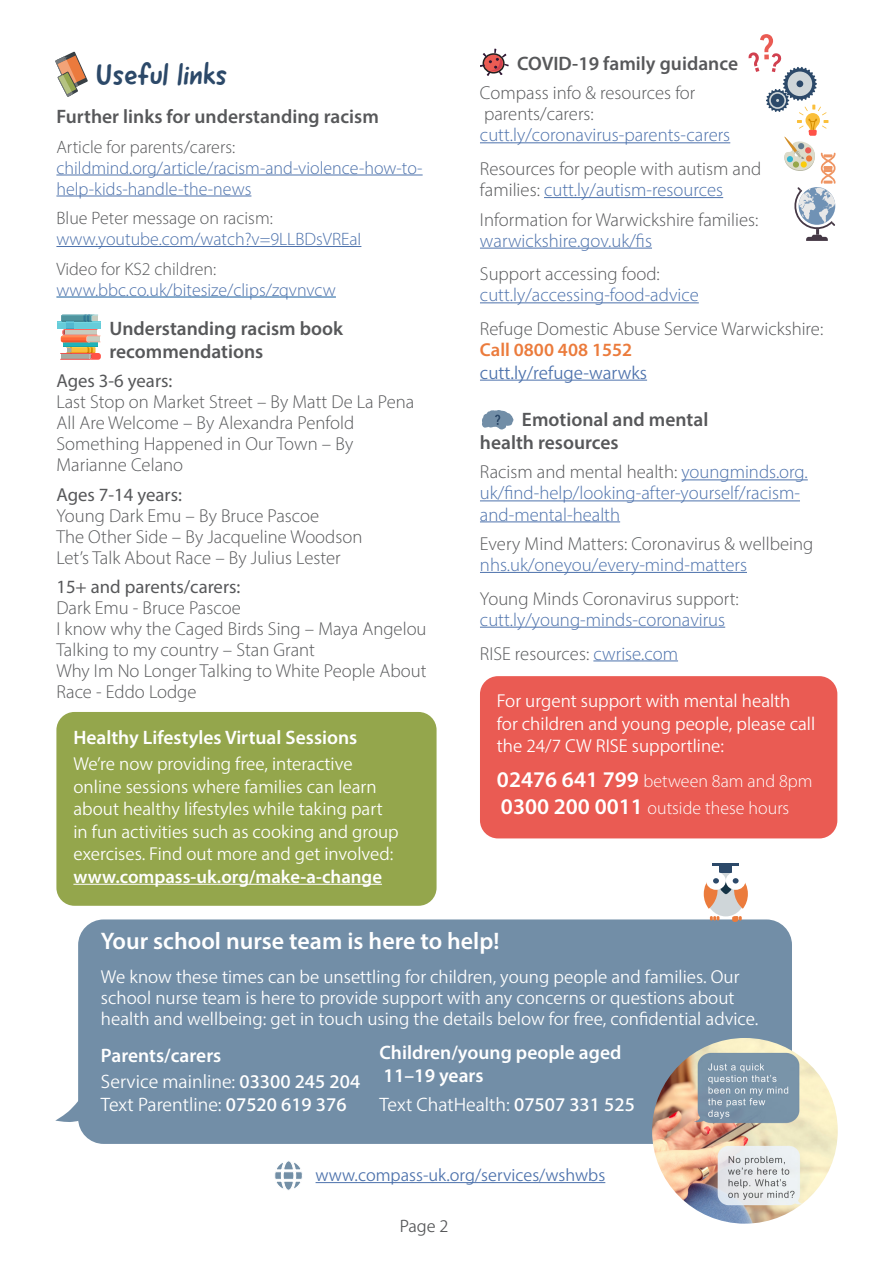
<style>
.page{position:relative;width:893px;height:1263px;background:#fff}
.page>*{position:absolute;margin:0;border:0;box-sizing:border-box;transform-origin:0 0}
.subheading{font:30px "Good Dog New";color:#2c4969}
.subheading-2{font:24px "Myriad Variable Concept";letter-spacing:.19em;color:#fff}
.white{font:19.5px/22.5px "Myriad Variable Concept";letter-spacing:.165em;color:#fff}
.subsub{font:19.5px/22.5px "Myriad Variable Concept";letter-spacing:.185em;color:#57585a}
.subheading-3{font:19.5px/22.5px "Myriad Variable Concept";letter-spacing:.18em;color:#fff}
.copy{font:19.5px/22.5px "Myriad Variable Concept";letter-spacing:.19em;color:#57585a}
.white-2{font:18.75px/21px "Myriad Variable Concept";letter-spacing:.16em;color:#fff}
.links{font:18.75px/21px "Myriad Variable Concept";letter-spacing:.155em;color:#57585a}
.white-3{font:18.75px/22.5px "Myriad Variable Concept";letter-spacing:.14em;color:#fff}
.link_des{font:18.75px/21px "Myriad Variable Concept";letter-spacing:.155em;color:#57585a}
.link_des-2{font:18.75px/21px "Myriad Variable Concept";letter-spacing:.155em;color:#4d72ac}
.links-2{font:18.75px "Myriad Variable Concept";letter-spacing:.125em;color:#57585a}
.link_des-3{font:18.75px/21px "Myriad Variable Concept";letter-spacing:.125em;color:#57585a}
.copy-2{font:18.75px "Myriad Variable Concept";letter-spacing:.145em;color:#4d72ac}
.link_des-4{font:18.75px "Myriad Variable Concept";letter-spacing:.135em;color:#57585a}
.link_des-5{font:18.75px "Myriad Variable Concept";letter-spacing:.105em;color:#57585a}
.link_des-6{font:18.75px "Myriad Variable Concept";letter-spacing:.135em;color:#4d72ac}
.white-4{font:18.75px "Myriad Variable Concept";letter-spacing:.2em;color:#fff}
.links-3{font:18.75px "Myriad Variable Concept";letter-spacing:.15em;color:#4d72ac}
.links-4{font:18.75px "Myriad Variable Concept";letter-spacing:.135em;color:#57585a}
.links-5{font:18.75px "Myriad Variable Concept";letter-spacing:.175em;color:#57585a}
.subsub-2{font:18px/21px "Myriad Variable Concept";letter-spacing:.155em;color:#4d72ac}
.subsub-3{font:18px "Myriad Variable Concept";letter-spacing:.125em;color:#57585a}
.white-5{font:18px "Myriad Variable Concept";letter-spacing:.155em;color:#fff}
.subsub-4{font:18px "Myriad Variable Concept";letter-spacing:.135em;color:#4d72ac}
.white-6{font:18px "Myriad Variable Concept";letter-spacing:.165em;color:#4d72ac}
.copy-3{font:18px "Myriad Variable Concept";color:#57585a}
.s1{color:#4d72ac}
.s2{color:#eb7b3c}
.s3{color:#57585a}
.s4{font-size:22.5px}
</style>
<div class="page">
<img style="left:55px;top:34px;width:783px;height:1190px">
<hr style="left:316px;top:1182px;width:289px;height:1px;background:#4d72ac">
<svg style="left:274px;top:1160px;width:29px;height:31px"></svg>
<p class="subheading" style="left:96px;top:55px;width:133px">Useful links</p>
<p class="subsub" style="left:56px;top:105px;width:319px">Further links for understanding racism</p>
<p class="subsub-3" style="left:56px;top:136px;width:180px">Article for parents/carers:</p>
<p class="subsub-2" style="left:56px;top:157px;width:368px">childmind.org/article/racism-and-violence-how-to&shy;help-kids-handle-the-news</p>
<p class="subsub-3" style="left:56px;top:208px;width:218px">Blue Peter message on racism:</p>
<p class="subsub-4" style="left:56px;top:229px;width:306px">www.youtube.com/watch?v=9LLBDsVREaI</p>
<p class="subsub-3" style="left:56px;top:258px;width:161px">Video for KS2 children:</p>
<p class="subsub-2" style="left:56px;top:279px;width:278px">www.bbc.co.uk/bitesize/clips/zqvnvcw</p>
<p class="subsub" style="left:109px;top:317px;width:231px">Understanding racism book recommendations</p>
<p class="links-5" style="left:56px;top:370px;width:117px">Ages 3-6 years:</p>
<p class="links-2" style="left:56px;top:391px;width:357px">Last Stop on Market Street – By Matt De La Pena</p>
<p class="links" style="left:56px;top:412px;width:296px">All Are Welcome – By Alexandra Penfold</p>
<p class="links" style="left:56px;top:433px;width:296px">Something Happened in Our Town – By<br>Marianne Celano</p>
<p class="links" style="left:56px;top:484px;width:126px">Ages 7-14 years:</p>
<p class="links" style="left:56px;top:505px;width:261px">Young Dark Emu – By Bruce Pascoe</p>
<p class="links" style="left:56px;top:526px;width:304px">The Other Side – By Jacqueline Woodson</p>
<p class="links" style="left:56px;top:547px;width:284px">Let’s Talk About Race – By Julius Lester</p>
<p class="links" style="left:56px;top:576px;width:185px">15+ and parents/carers:</p>
<p class="links-4" style="left:56px;top:597px;width:183px">Dark Emu - Bruce Pascoe</p>
<p class="links" style="left:56px;top:618px;width:369px">I know why the Caged Birds Sing – Maya Angelou</p>
<p class="links-2" style="left:56px;top:639px;width:258px">Talking to my country – Stan Grant</p>
<p class="links" style="left:56px;top:660px;width:370px">Why Im No Longer Talking to White People About<br>Race - Eddo Lodge</p>
<p class="white" style="left:73px;top:726px;width:283px">Healthy Lifestyles Virtual Sessions</p>
<p class="white-3" style="left:73px;top:753px;width:323px">We’re now providing free, interactive online sessions where families can learn about healthy lifestyles while taking part in fun activities such as cooking and group exercises. Find out more and get involved:</p>
<p class="white-4" style="left:73px;top:865px;width:307px">www.compass-uk.org/make-a-change</p>
<p class="subsub" style="left:517px;top:52px;width:219px">COVID-19 family guidance</p>
<p class="link_des" style="left:480px;top:83px;width:216px">Compass info &amp; resources for parents/carers:</p>
<p class="link_des-6" style="left:480px;top:124px;width:250px">cutt.ly/coronavirus-parents-carers</p>
<p class="link_des-3" style="left:480px;top:158px;width:280px">Resources for people with autism and fam ilies: <span class="s1">cutt.ly/autism -resources</span></p>
<p class="link_des-5" style="left:480px;top:208px;width:280px">Inform ation for Warwickshire fam ilies:</p>
<p class="copy-2" style="left:480px;top:229px;width:172px">warwickshire.gov.uk/fis</p>
<p class="link_des" style="left:480px;top:264px;width:181px">Support accessing food:</p>
<p class="copy-2" style="left:480px;top:284px;width:217px">cutt.ly/accessing-food-advice</p>
<p class="link_des" style="left:480px;top:318px;width:345px">Refuge Domestic Abuse Service Warwickshire:<br><span class="s2">Call 0800 408 1552</span></p>
<p class="links-3" style="left:480px;top:361px;width:166px">cutt.ly/refuge-warwks</p>
<p class="copy" style="left:480px;top:409px;width:228px;text-indent:42px">Emotionaland mental health resources</p>
<p class="link_des-2" style="left:480px;top:462px;width:329px"><span class="s3">Racism and mental health:</span> youngminds.org. uk/find-help/looking-after-yourself/racism - and-mental-health</p>
<p class="link_des-4" style="left:480px;top:533px;width:332px">Every Mind Matters: Coronavirus &amp; wellbeing</p>
<p class="link_des-2" style="left:480px;top:554px;width:267px">nhs.uk/oneyou/every-mind-matters</p>
<p class="link_des" style="left:480px;top:588px;width:260px">Young Minds Coronavirus support:</p>
<p class="link_des-2" style="left:480px;top:609px;width:245px">cutt.ly/young-minds-coronavirus</p>
<p class="link_des" style="left:480px;top:643px;width:195px">RISE resources: <span class="s1">cwrise.com</span></p>
<p class="white-2" style="left:497px;top:690px;width:319px;line-height:22.5px">For urgent support with mental health<br>for children and young people, please call the 24/7 CW RISE supportline:</p>
<p class="white-5" style="left:497px;top:771px;width:313px"><span class="s4">02476 641 799</span> between 8am and 8pm</p>
<p class="white-5" style="left:501px;top:798px;width:288px"><span class="s4">0300 200 0011</span> outside these hours</p>
<p class="subheading-2" style="left:101px;top:927px;width:398px">Your schoolnurse team is here to help!</p>
<p class="white-2" style="left:101px;top:966px;width:659px">We know these times can be unsettling for children, young people and families. Our school nurse team is here to provide support with any concerns or questions about health and wellbeing: get in touch using the details below for free, confidential advice.</p>
<p class="subheading-3" style="left:101px;top:1044px;width:119px">Parents/carers</p>
<p class="white" style="left:101px;top:1070px;width:258px">Service mainline: 03300 245 204<br>Text Parentline: 07520 619 376</p>
<p class="subheading-3" style="left:379px;top:1041px;width:239px">Children/young people aged<br>11–19 years</p>
<p class="white" style="left:379px;top:1093px;width:254px">Text ChatHealth: 07507 331 525</p>
<p class="white-6" style="left:316px;top:1165px;width:289px">www.compass-uk.org/services/wshwbs</p>
<p class="copy-3" style="left:400px;top:1215px;width:48px">Page 2</p>
</div>
